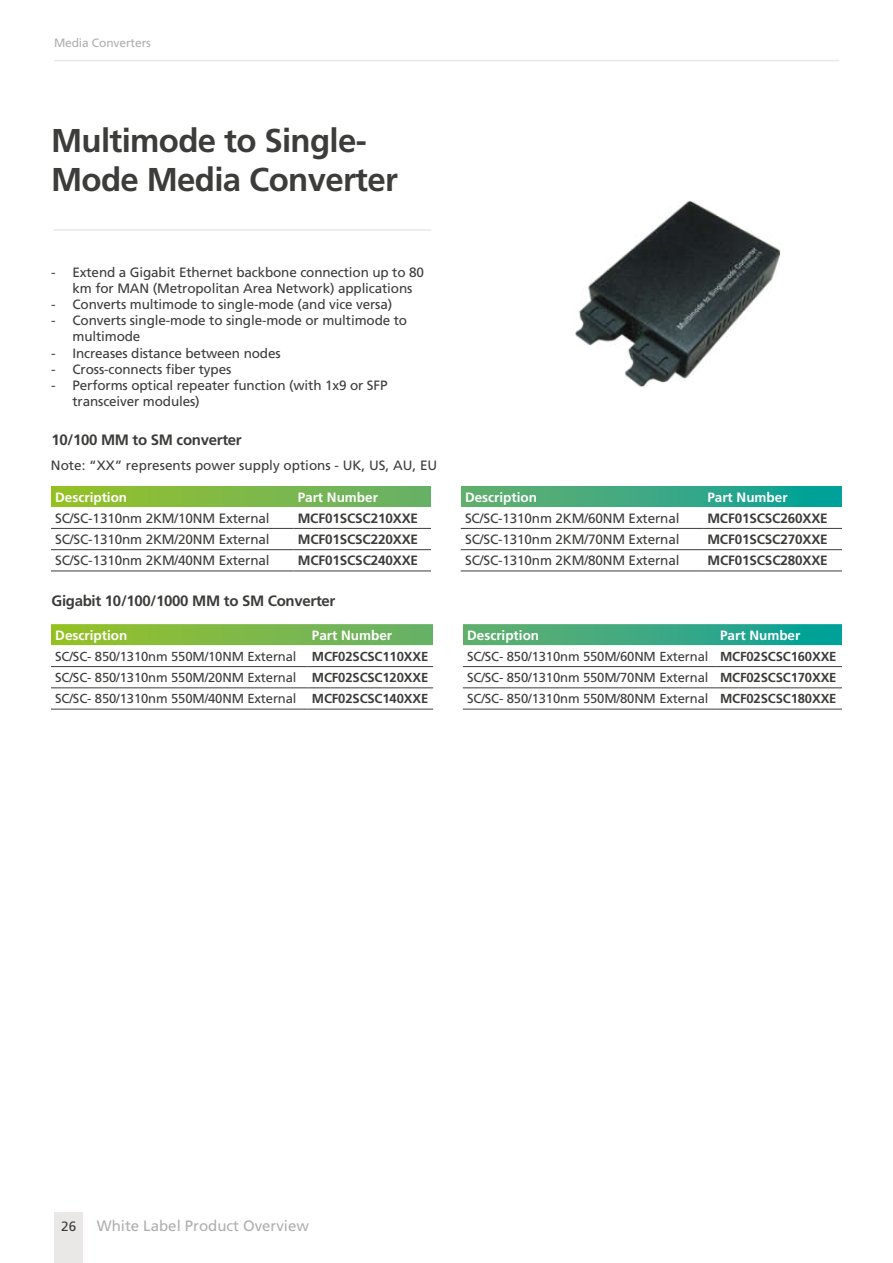
<style>
.page{position:relative;width:893px;height:1263px;background:#fff}
.page>*{position:absolute;margin:0;border:0;box-sizing:border-box;transform-origin:0 0}
.t1{font:700 33px/39px "Frutiger LT Std";letter-spacing:-.02em;color:#3c3c3b}
.t2{font:700 15px "Frutiger LT Std";letter-spacing:-.02em;color:#3c3c3b}
.t3{font:15px "Frutiger LT Std";color:#afafaf}
.t4{font:13.5px/16.2px "Frutiger LT Std";letter-spacing:-.01em;color:#3c3c3b}
.t5{font:700 13.5px "Frutiger LT Std";letter-spacing:-.01em;color:#3c3c3b}
.t6{font:700 13.5px "Frutiger LT Std";color:#fff}
.t7{font:13.05px "Frutiger LT Std";letter-spacing:-.01em;color:#3c3c3b}
.t8{font:12px "Frutiger LT Std";letter-spacing:-.01em;color:#b0afae}
.s1{font-weight:700}
</style>
<div class="page">
<hr style="left:54px;top:60px;width:785px;height:1px;background:#eae8e7">
<img style="left:575px;top:200px;width:206px;height:187px">
<hr style="left:54px;top:229px;width:377px;height:2px;background:#eae8e7">
<svg style="left:51px;top:486px;width:791px;height:21px;background:#61b36a"></svg>
<hr style="left:51px;top:528px;width:242px;height:1px;background:#3c3c3b">
<hr style="left:293px;top:528px;width:138px;height:1px;background:#3c3c3b">
<hr style="left:461px;top:528px;width:242px;height:1px;background:#3c3c3b">
<hr style="left:703px;top:528px;width:139px;height:1px;background:#3c3c3b">
<hr style="left:51px;top:549px;width:242px;height:1px;background:#3c3c3b">
<hr style="left:293px;top:549px;width:138px;height:1px;background:#3c3c3b">
<hr style="left:461px;top:549px;width:242px;height:1px;background:#3c3c3b">
<hr style="left:703px;top:549px;width:139px;height:1px;background:#3c3c3b">
<hr style="left:51px;top:571px;width:242px;height:1px;background:#3c3c3b">
<hr style="left:293px;top:571px;width:138px;height:1px;background:#3c3c3b">
<hr style="left:461px;top:571px;width:242px;height:1px;background:#3c3c3b">
<hr style="left:703px;top:571px;width:139px;height:1px;background:#3c3c3b">
<svg style="left:51px;top:624px;width:791px;height:21px;background:#62b46b"></svg>
<hr style="left:51px;top:666px;width:257px;height:1px;background:#3c3c3b">
<hr style="left:308px;top:666px;width:125px;height:1px;background:#3c3c3b">
<hr style="left:463px;top:666px;width:253px;height:1px;background:#3c3c3b">
<hr style="left:716px;top:666px;width:126px;height:1px;background:#3c3c3b">
<hr style="left:51px;top:688px;width:257px;height:1px;background:#3c3c3b">
<hr style="left:308px;top:688px;width:125px;height:1px;background:#3c3c3b">
<hr style="left:463px;top:688px;width:253px;height:1px;background:#3c3c3b">
<hr style="left:716px;top:688px;width:126px;height:1px;background:#3c3c3b">
<hr style="left:51px;top:709px;width:257px;height:1px;background:#3c3c3b">
<hr style="left:308px;top:709px;width:125px;height:1px;background:#3c3c3b">
<hr style="left:463px;top:709px;width:253px;height:1px;background:#3c3c3b">
<hr style="left:716px;top:709px;width:126px;height:1px;background:#3c3c3b">
<div style="left:54px;top:1212px;width:29px;height:51px;background:#eae8e7"></div>
<p class="t8" style="left:54px;top:38px;width:98px">Media Converters</p>
<h1 class="t1" style="left:51px;top:124px;width:348px">Multimode to Single-<br>Mode Media Converter</h1>
<p class="t4" style="left:73px;top:265px;width:353px;text-indent:-21px">- Extend a Gigabit Ethernet backbone connection up to 80 km for MAN (Metropolitan Area Network) applications</p>
<p class="t4" style="left:51px;top:297px;width:342px">- Converts multimode to single-mode (and vice versa)</p>
<p class="t4" style="left:73px;top:313px;width:336px;text-indent:-21px">- Converts single-mode to single-mode or multimode to multimode</p>
<p class="t4" style="left:51px;top:346px;width:231px">- Increases distance between nodes</p>
<p class="t4" style="left:51px;top:362px;width:182px">- Cross-connects fiber types</p>
<p class="t4" style="left:73px;top:378px;width:317px;text-indent:-21px">- Performs optical repeater function (with 1x9 or SFP transceiver modules)</p>
<p class="t2" style="left:51px;top:433px;width:192px">10/100 MM to SM converter</p>
<p class="t4" style="left:51px;top:459px;width:388px">Note: “XX” represents power supply options - UK, US, AU, EU</p>
<p class="t6" style="left:55px;top:491px;width:73px">Description</p>
<p class="t6" style="left:298px;top:491px;width:82px">Part Number</p>
<p class="t6" style="left:465px;top:491px;width:73px">Description</p>
<p class="t6" style="left:707px;top:491px;width:82px">Part Number</p>
<p class="t4" style="left:55px;top:511px;width:216px">SC/SC-1310nm 2KM/10NM External</p>
<p class="t5" style="left:298px;top:512px;width:122px">MCF01SCSC210XXE</p>
<p class="t4" style="left:465px;top:511px;width:216px">SC/SC-1310nm 2KM/60NM External</p>
<p class="t5" style="left:707px;top:512px;width:122px">MCF01SCSC260XXE</p>
<p class="t4" style="left:55px;top:532px;width:216px">SC/SC-1310nm 2KM/20NM External</p>
<p class="t5" style="left:298px;top:534px;width:122px">MCF01SCSC220XXE</p>
<p class="t4" style="left:465px;top:532px;width:216px">SC/SC-1310nm 2KM/70NM External</p>
<p class="t5" style="left:707px;top:534px;width:122px">MCF01SCSC270XXE</p>
<p class="t4" style="left:55px;top:554px;width:216px">SC/SC-1310nm 2KM/40NM External</p>
<p class="t5" style="left:298px;top:555px;width:122px">MCF01SCSC240XXE</p>
<p class="t4" style="left:465px;top:554px;width:216px">SC/SC-1310nm 2KM/80NM External</p>
<p class="t5" style="left:707px;top:555px;width:122px">MCF01SCSC280XXE</p>
<p class="t2" style="left:51px;top:595px;width:285px">Gigabit 10/100/1000 MM to SM Converter</p>
<p class="t6" style="left:55px;top:629px;width:73px">Description</p>
<p class="t6" style="left:312px;top:629px;width:82px">Part Number</p>
<p class="t6" style="left:467px;top:629px;width:73px">Description</p>
<p class="t6" style="left:720px;top:629px;width:82px">Part Number</p>
<p class="t7" style="left:55px;top:651px;width:374px">SC/SC- 850/1310nm 550M/10NM External <span class="s1">MCF02SCSC110XXE</span></p>
<p class="t7" style="left:467px;top:651px;width:371px">SC/SC- 850/1310nm 550M/60NM External <span class="s1">MCF02SCSC160XXE</span></p>
<p class="t7" style="left:55px;top:672px;width:374px">SC/SC- 850/1310nm 550M/20NM External <span class="s1">MCF02SCSC120XXE</span></p>
<p class="t7" style="left:467px;top:672px;width:371px">SC/SC- 850/1310nm 550M/70NM External <span class="s1">MCF02SCSC170XXE</span></p>
<p class="t7" style="left:55px;top:693px;width:374px">SC/SC- 850/1310nm 550M/40NM External <span class="s1">MCF02SCSC140XXE</span></p>
<p class="t7" style="left:467px;top:693px;width:371px">SC/SC- 850/1310nm 550M/80NM External <span class="s1">MCF02SCSC180XXE</span></p>
<p class="t4" style="left:61px;top:1219px;width:17px">26</p>
<p class="t3" style="left:97px;top:1220px;width:214px">White Label Product Overview</p>
</div>
